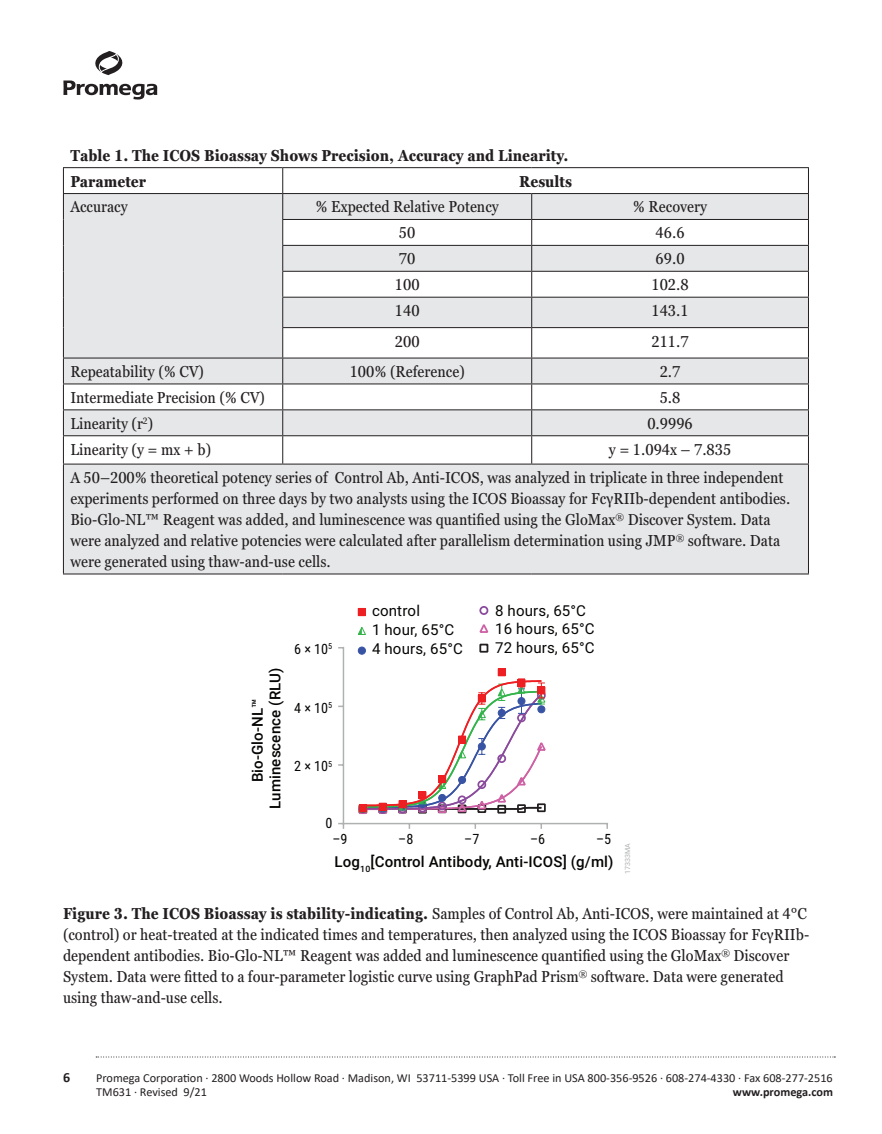
<style>
.page{position:relative;width:882px;height:1134px;background:#fff}
.page>*{position:absolute;margin:0;border:0;box-sizing:border-box;transform-origin:0 0}
.Text{font:condensed 15.75px/21px "Georgia Pro";color:#231f20}
.Figure_Legend{font:condensed 15.75px/21px "Georgia Pro";color:#231f20}
.Figure_Legend-2{font:700 condensed 15.75px "Georgia Pro";color:#231f20}
.Text-2{font:700 condensed 15.75px "Georgia Pro";color:#231f20}
.t1{font:500 15.05px/17.7px "Roboto";letter-spacing:.01em;color:#050504;text-align:center}
.t2{font:15.05px/18.9px "Roboto";letter-spacing:.01em;color:#050504}
.t3{font:14.17px "Roboto Condensed";color:#050504}
.t4{font:700 14px "Calibri";color:#231f20}
.t5{font:12.25px/14.7px "Calibri";color:#231f20}
.t6{font:700 12.25px "Calibri";color:#231f20}
.t7{font:7.17px "Roboto";letter-spacing:.01em;color:#afb0b0}
.s1{font-weight:700}
</style>
<div class="page">
<svg style="left:95px;top:51px;width:28px;height:24px"></svg>
<svg style="left:63px;top:81px;width:94px;height:19px"></svg>
<svg style="left:96px;top:1057px;width:739px;height:1px"></svg>
<svg style="left:64px;top:194px;width:744px;height:380px;fill:#e6e7e9"></svg>
<hr style="left:283px;top:193px;width:249px;height:1px;background:#231f20">
<hr style="left:532px;top:193px;width:277px;height:1px;background:#231f20">
<hr style="left:282px;top:219px;width:250px;height:1px;background:#231f20">
<hr style="left:532px;top:219px;width:277px;height:1px;background:#231f20">
<hr style="left:282px;top:245px;width:250px;height:1px;background:#231f20">
<hr style="left:532px;top:245px;width:277px;height:1px;background:#231f20">
<hr style="left:282px;top:271px;width:250px;height:1px;background:#231f20">
<hr style="left:532px;top:271px;width:277px;height:1px;background:#231f20">
<hr style="left:282px;top:297px;width:250px;height:1px;background:#231f20">
<hr style="left:532px;top:297px;width:277px;height:1px;background:#231f20">
<svg style="left:531px;top:194px;width:1px;height:133px"></svg>
<hr style="left:282px;top:327px;width:250px;height:1px;background:#231f20">
<hr style="left:532px;top:327px;width:277px;height:1px;background:#231f20">
<hr style="left:531px;top:328px;width:1px;height:30px;background:#231f20">
<hr style="left:808px;top:328px;width:1px;height:30px;background:#231f20">
<hr style="left:283px;top:358px;width:249px;height:1px;background:#231f20">
<hr style="left:532px;top:358px;width:277px;height:1px;background:#231f20">
<hr style="left:283px;top:384px;width:249px;height:1px;background:#231f20">
<hr style="left:532px;top:384px;width:277px;height:1px;background:#231f20">
<hr style="left:283px;top:409px;width:249px;height:1px;background:#231f20">
<hr style="left:532px;top:409px;width:277px;height:1px;background:#231f20">
<hr style="left:283px;top:435px;width:249px;height:1px;background:#231f20">
<hr style="left:532px;top:435px;width:277px;height:1px;background:#231f20">
<svg style="left:531px;top:358px;width:1px;height:106px"></svg>
<svg style="left:808px;top:358px;width:1px;height:106px"></svg>
<hr style="left:283px;top:464px;width:249px;height:1px;background:#231f20">
<hr style="left:532px;top:464px;width:277px;height:1px;background:#231f20">
<hr style="left:63px;top:193px;width:220px;height:1px;background:#231f20">
<hr style="left:63px;top:297px;width:1px;height:31px;background:#231f20">
<svg style="left:282px;top:168px;width:1px;height:159px"></svg>
<hr style="left:63px;top:328px;width:1px;height:30px;background:#231f20">
<hr style="left:282px;top:328px;width:1px;height:30px;background:#231f20">
<hr style="left:63px;top:358px;width:220px;height:1px;background:#231f20">
<hr style="left:63px;top:384px;width:220px;height:1px;background:#231f20">
<hr style="left:63px;top:409px;width:220px;height:1px;background:#231f20">
<hr style="left:63px;top:435px;width:220px;height:1px;background:#231f20">
<svg style="left:63px;top:358px;width:1px;height:106px"></svg>
<svg style="left:282px;top:358px;width:1px;height:106px"></svg>
<hr style="left:63px;top:464px;width:220px;height:1px;background:#231f20">
<hr style="left:63px;top:465px;width:1px;height:109px;background:#231f20">
<hr style="left:808px;top:465px;width:1px;height:109px;background:#231f20">
<hr style="left:63px;top:574px;width:220px;height:1px;background:#231f20">
<hr style="left:283px;top:574px;width:249px;height:1px;background:#231f20">
<hr style="left:532px;top:574px;width:277px;height:1px;background:#231f20">
<hr style="left:63px;top:167px;width:220px;height:1px;background:#231f20">
<svg style="left:63px;top:168px;width:1px;height:129px"></svg>
<hr style="left:283px;top:167px;width:249px;height:1px;background:#231f20">
<hr style="left:532px;top:167px;width:277px;height:1px;background:#231f20">
<svg style="left:808px;top:168px;width:1px;height:159px"></svg>
<hr style="left:343px;top:823px;width:265px;height:1px;background:#afb0b0">
<svg style="left:338px;top:823px;width:6px;height:6px"></svg>
<hr style="left:343px;top:647px;width:1px;height:177px;background:#afb0b0">
<div style="left:358px;top:608px;width:7px;height:8px;background:#ee1f23"></div>
<div style="left:358px;top:608px;width:8px;height:8px;border:1px solid #ee1f23"></div>
<svg style="left:358px;top:627px;width:8px;height:8px"></svg>
<div style="left:358px;top:647px;width:8px;height:7px;background:#3853a3;border:1px solid #3853a3;border-radius:50%"></div>
<div style="left:479px;top:606px;width:9px;height:9px;border:2px solid #8b4b9d;border-radius:50%"></div>
<svg style="left:479px;top:624px;width:10px;height:9px"></svg>
<div style="left:479px;top:644px;width:9px;height:9px;border:2px solid #231f20"></div>
<svg style="left:358px;top:678px;width:188px;height:136px"></svg>
<div style="left:538px;top:687px;width:7px;height:7px;background:#ee1f23"></div>
<div style="left:518px;top:679px;width:7px;height:7px;background:#ee1f23"></div>
<div style="left:518px;top:679px;width:7px;height:8px;border:1px solid #ee1f23"></div>
<div style="left:498px;top:669px;width:7px;height:7px;background:#ee1f23"></div>
<div style="left:478px;top:695px;width:7px;height:7px;background:#ee1f23"></div>
<div style="left:459px;top:736px;width:7px;height:7px;background:#ee1f23"></div>
<div style="left:439px;top:776px;width:7px;height:7px;background:#ee1f23"></div>
<div style="left:419px;top:792px;width:7px;height:7px;background:#ee1f23"></div>
<div style="left:399px;top:801px;width:7px;height:7px;background:#ee1f23"></div>
<div style="left:379px;top:803px;width:7px;height:7px;background:#ee1f23"></div>
<div style="left:359px;top:805px;width:7px;height:7px;background:#ee1f23"></div>
<p class="Figure_Legend-2" style="left:70px;top:146px;width:499px">Table 1. The ICOS Bioassay Shows Precision, Accuracy and Linearity.</p>
<p class="Text-2" style="left:70px;top:172px;width:77px">Parameter</p>
<p class="Text-2" style="left:519px;top:172px;width:54px">Results</p>
<p class="Text" style="left:70px;top:197px;width:59px">Accuracy</p>
<p class="Text" style="left:316px;top:197px;width:185px">% Expected Relative Potency</p>
<p class="Text" style="left:633px;top:197px;width:76px">% Recovery</p>
<p class="Text" style="left:399px;top:223px;width:18px">50</p>
<p class="Text" style="left:656px;top:223px;width:30px">46.6</p>
<p class="Text" style="left:399px;top:249px;width:18px">70</p>
<p class="Text" style="left:656px;top:249px;width:30px">69.0</p>
<p class="Text" style="left:395px;top:275px;width:26px">100</p>
<p class="Text" style="left:652px;top:275px;width:39px">102.8</p>
<p class="Text" style="left:395px;top:301px;width:26px">140</p>
<p class="Text" style="left:652px;top:301px;width:39px">143.1</p>
<p class="Text" style="left:395px;top:331px;width:26px">200</p>
<p class="Text" style="left:652px;top:331px;width:39px">211.7</p>
<p class="Text" style="left:70px;top:362px;width:135px">Repeatability (% CV)</p>
<p class="Text" style="left:350px;top:362px;width:117px">100% (Reference)</p>
<p class="Text" style="left:660px;top:362px;width:22px">2.7</p>
<p class="Text" style="left:70px;top:388px;width:196px">Intermediate Precision (% CV)</p>
<p class="Text" style="left:660px;top:388px;width:22px">5.8</p>
<p class="Text" style="left:70px;top:413px;width:84px">Linearity (r<sup>2</sup>)</p>
<p class="Text" style="left:647px;top:413px;width:47px">0.9996</p>
<p class="Text" style="left:70px;top:439px;width:142px">Linearity (y = mx + b)</p>
<p class="Text" style="left:609px;top:439px;width:124px">y = 1.094x – 7.835</p>
<p class="Text" style="left:70px;top:468px;width:721px">A 50–200% theoretical potency series of Control Ab, Anti-ICOS, was analyzed in triplicate in three independent experiments performed on three days by two analysts using the ICOS Bioassay for FcγRIIb-dependent antibodies.<br>Bio-Glo-NL™ Reagent was added, and luminescence was quantified using the GloMax<sup>®</sup> Discover System. Data were analyzed and relative potencies were calculated after parallelism determination using JMP<sup>®</sup> software. Data were generated using thaw-and-use cells.</p>
<p class="t1" style="left:248px;top:809px;width:143px;rotate:-90deg">Bio-Glo-NL™<br>Luminescence (RLU)</p>
<p class="t3" style="left:294px;top:639px;width:40px">6 × 10<sup>5</sup></p>
<p class="t3" style="left:294px;top:698px;width:40px">4 × 10<sup>5</sup></p>
<p class="t3" style="left:294px;top:756px;width:40px">2 × 10<sup>5</sup></p>
<p class="t3" style="left:325px;top:813px;width:9px">0</p>
<p class="t2" style="left:372px;top:601px;width:92px">control<br>1 hour, 65°C<br>4 hours, 65°C</p>
<p class="t2" style="left:495px;top:602px;width:101px;line-height:17.5px">8 hours, 65°C<br>16 hours, 65°C</p>
<p class="t2" style="left:495px;top:638px;width:101px">72 hours, 65°C</p>
<p class="t3" style="left:332px;top:829px;width:17px">–9</p>
<p class="t3" style="left:398px;top:829px;width:17px">–8</p>
<p class="t3" style="left:464px;top:829px;width:17px">–7</p>
<p class="t3" style="left:530px;top:829px;width:17px">–6</p>
<p class="t3" style="left:596px;top:829px;width:17px">–5</p>
<p class="t1" style="left:335px;top:853px;width:280px">Log<sub>10</sub>[Control Antibody, Anti-ICOS] (g/ml)</p>
<p class="t7" style="left:622px;top:874px;width:33px;rotate:-90deg">17333MA</p>
<p class="Figure_Legend" style="left:63px;top:904px;width:748px"><span class="s1">Figure 3. The ICOS Bioassay is stability-indicating.</span> Samples of Control Ab, Anti-ICOS, were maintained at 4°C (control) or heat-treated at the indicated times and temperatures, then analyzed using the ICOS Bioassay for FcγRIIb&shy;dependent antibodies. Bio-Glo-NL™ Reagent was added and luminescence quantified using the GloMax<sup>®</sup> Discover System. Data were fitted to a four-parameter logistic curve using GraphPad Prism<sup>®</sup> software. Data were generated using thaw-and-use cells.</p>
<p class="t4" style="left:63px;top:1067px;width:9px">6</p>
<p class="t5" style="left:96px;top:1070px;width:738px">Promega Corporation · 2800 Woods Hollow Road · Madison, WI 53711-5399 USA · Toll Free in USA 800-356-9526 · 608-274-4330 · Fax 608-277-2516<br>TM631 · Revised 9/21</p>
<p class="t6" style="left:733px;top:1083px;width:102px">www.promega.com</p>
</div>
